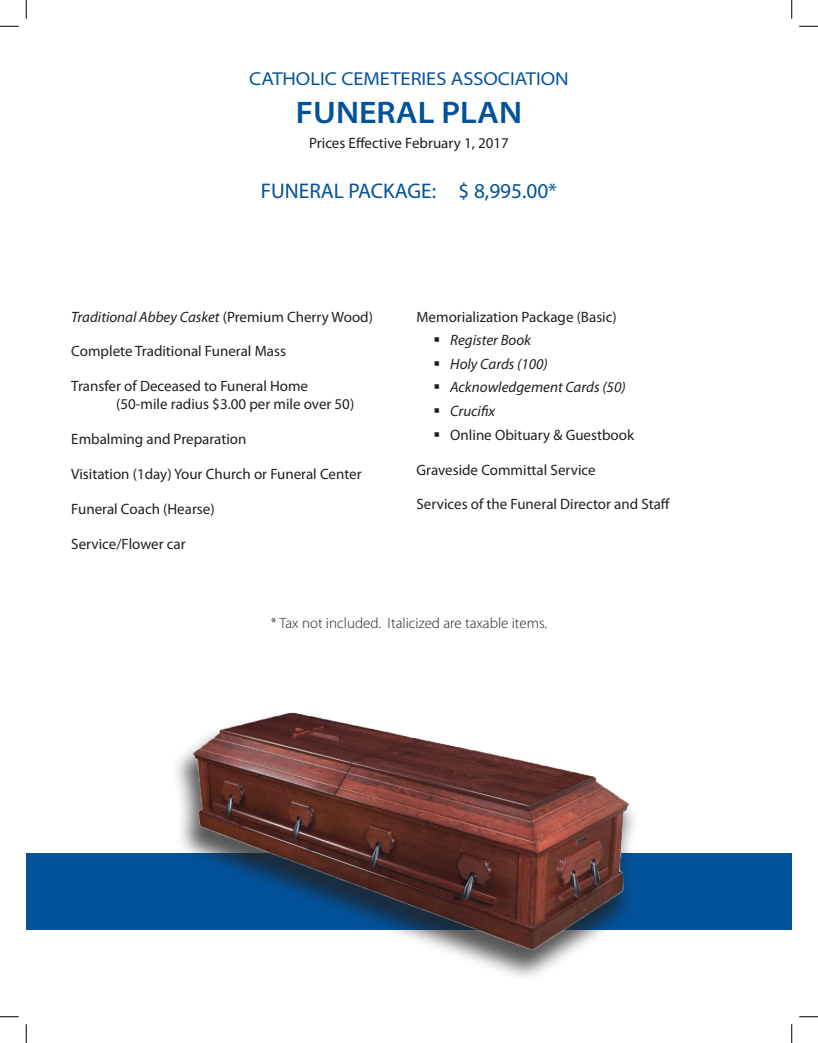
<style>
.page{position:relative;width:818px;height:1043px;background:#fff}
.page>*{position:absolute;margin:0;border:0;box-sizing:border-box;transform-origin:0 0}
.t1{font:600 semi-expanded 31.25px "Myriad Pro";color:#01529a}
.t2{font:21.25px "Myriad Pro";color:#01529a}
.t3{font:semi-expanded 18.75px "Myriad Pro";color:#01529a}
.t4{font:15px/18px "Myriad Pro";color:#231f20}
.t5{font:italic 15px "Myriad Pro";color:#231f20}
.t6{font:300 15px "Myriad Pro";color:#231f20}
.s1{font-style:normal}
</style>
<div class="page">
<div style="left:26px;top:852px;width:765px;height:77px;background:#01529a"></div>
<img style="left:163px;top:712px;width:491px;height:253px">
<svg style="left:0;top:25px;width:19px;height:2px"></svg>
<svg style="left:799px;top:25px;width:19px;height:2px"></svg>
<svg style="left:0;top:1016px;width:19px;height:1px"></svg>
<svg style="left:799px;top:1016px;width:19px;height:1px"></svg>
<svg style="left:25px;top:0;width:2px;height:19px"></svg>
<svg style="left:25px;top:1024px;width:2px;height:18px"></svg>
<svg style="left:791px;top:0;width:1px;height:19px"></svg>
<svg style="left:791px;top:1024px;width:1px;height:18px"></svg>
<p class="t3" style="left:249px;top:67px;width:321px">CATHOLIC CEMETERIES ASSOCIATION</p>
<p class="t1" style="left:296px;top:92px;width:228px">FUNERAL PLAN</p>
<p class="t4" style="left:309px;top:134px;width:201px">Prices Effective February 1, 2017</p>
<p class="t2" style="left:261px;top:177px;width:298px">FUNERAL PACKAGE: $ 8,995.00*</p>
<p class="t5" style="left:71px;top:307px;width:303px">Traditional Abbey Casket <span class="s1">(Premium Cherry Wood)</span></p>
<p class="t4" style="left:71px;top:342px;width:216px">Complete Traditional Funeral Mass</p>
<p class="t4" style="left:116px;top:377px;width:239px;text-indent:-45px">Transfer of Deceased to Funeral Home (50-mile radius $3.00 per mile over 50)</p>
<p class="t4" style="left:71px;top:430px;width:177px">Embalming and Preparation</p>
<p class="t4" style="left:71px;top:465px;width:292px">Visitation (1day) Your Church or Funeral Center</p>
<p class="t4" style="left:71px;top:499px;width:145px">Funeral Coach (Hearse)</p>
<p class="t4" style="left:71px;top:534px;width:116px">Service/Flower car</p>
<p class="t4" style="left:416px;top:307px;width:202px">Memorialization Package (Basic)</p>
<p class="t5" style="left:450px;top:331px;width:82px">Register Book</p>
<p class="t5" style="left:450px;top:354px;width:99px">Holy Cards (100)</p>
<p class="t5" style="left:450px;top:378px;width:177px">Acknowledgement Cards (50)</p>
<p class="t5" style="left:450px;top:402px;width:46px">Crucifix</p>
<p class="t4" style="left:450px;top:425px;width:185px">Online Obituary &amp; Guestbook</p>
<p class="t4" style="left:416px;top:460px;width:181px">Graveside Committal Service</p>
<p class="t4" style="left:416px;top:495px;width:255px">Services of the Funeral Director and Staff</p>
<p class="t6" style="left:271px;top:614px;width:277px">* Tax not included. Italicized are taxable items.</p>
</div>
